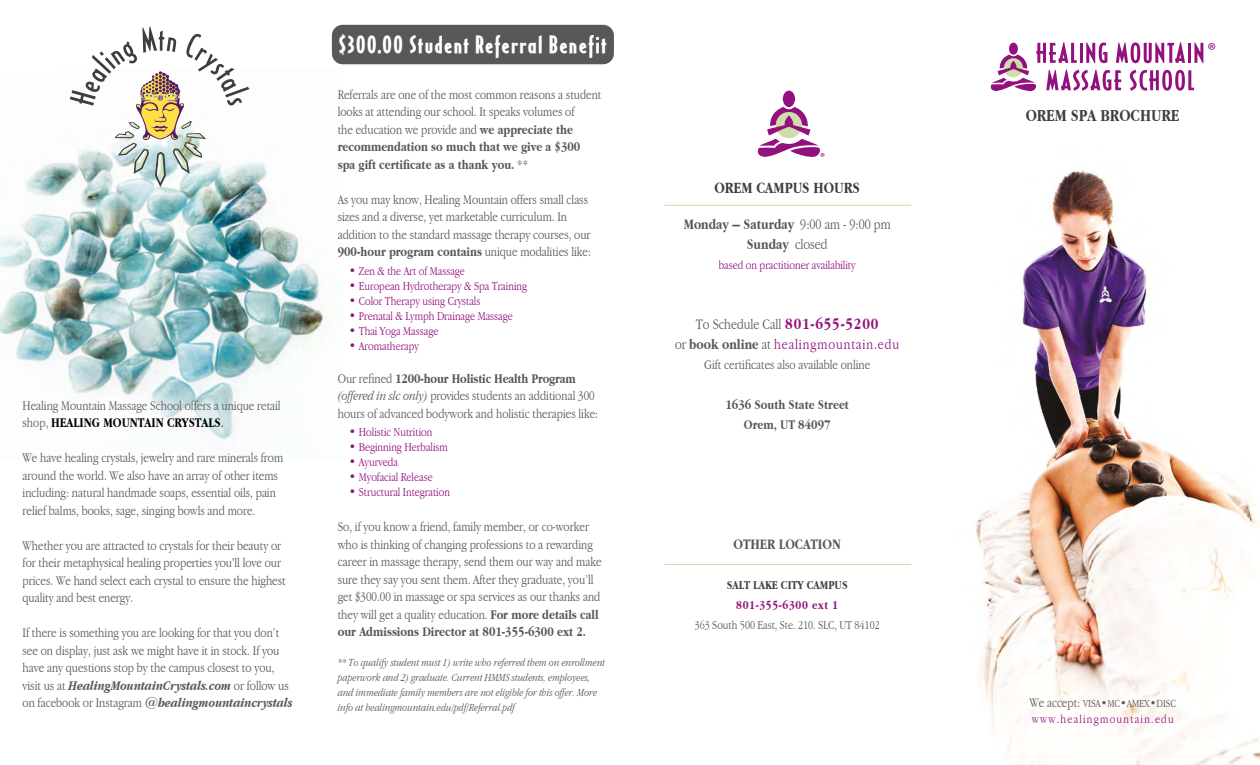
<style>
.page{position:relative;width:1260px;height:765px;background:#fff}
.page>*{position:absolute;margin:0;border:0;box-sizing:border-box;transform-origin:0 0}
.t1{font:700 26.25px "Casablanca RR Cond";letter-spacing:.075em;color:#fff}
.t2{font:20.5px "Myriad Pro";color:#93117e}
.t3{font:700 condensed 17.5px "Garamond";color:#3e3d40}
.t4{font:700 condensed 16.25px "Garamond";color:#3e3d40}
.t5{font:300 condensed 15px/20px "Garamond";letter-spacing:.06em;color:#93117e;text-align:center}
.t6{font:700 condensed 15px/20px "Garamond";color:#58585a;text-align:center}
.t7{font:300 condensed 13.75px/17.5px "Garamond";color:#58585a}
.t8{font:700 condensed 13.75px/20px "Garamond";color:#58585a;text-align:center}
.t9{font:300 condensed 12.5px "Garamond";color:#93117e}
.t10{font:300 condensed 12.5px "Garamond";color:#58585a}
.t11{font:300 condensed 12.5px "Garamond";letter-spacing:.1em;color:#93117e}
.t12{font:700 condensed 12.5px "Garamond";color:#3e3d40}
.t13{font:700 condensed 12.5px "Garamond";letter-spacing:.05em;color:#93117e}
.t14{font:11.88px "Myriad Pro";color:#93117e}
.t15{font:italic 300 condensed 11.25px/15px "Garamond";color:#58585a}
.t16{font:300 condensed 11.25px "Garamond";color:#58585a}
.s1{font-weight:700;color:#000}
.s2{color:#000}
.s3{font-weight:700;font-style:italic}
.s4{font-weight:700}
.s5{font-style:italic}
.s6{font-weight:300}
.s7{color:#58585a}
.s8{font-weight:700;font-size:16.25px}
.s9{font-weight:700;color:#58585a}
.s10{font-size:13.75px}
</style>
<div class="page">
<img style="left:975px;top:171px;width:285px;height:594px">
<svg style="left:990px;top:42px;width:213px;height:49px"></svg>
<div style="left:783px;top:91px;width:12px;height:16px;background:#93117e;border-radius:50%"></div>
<svg style="left:757px;top:107px;width:63px;height:50px"></svg>
<hr style="left:665px;top:205px;width:246px;height:1px;background:#d0dca9">
<hr style="left:665px;top:564px;width:246px;height:1px;background:#d0dca9">
<img style="left:0;top:162px;width:324px;height:219px">
<div style="left:332px;top:25px;width:282px;height:39px;background:#58585a;border-radius:11px"></div>
<svg style="left:70px;top:27px;width:180px;height:160px"></svg>
<p class="t7" style="left:23px;top:397px;width:260px">Healing Mountain Massage School offers a unique retail shop, <span class="s1">HEALING MOUNTAIN CRYSTALS</span><span class="s2">.</span></p>
<p class="t7" style="left:23px;top:449px;width:262px">We have healing crystals, jewelry and rare minerals from around the world. We also have an array of other items including: natural handmade soaps, essential oils, pain relief balms, books, sage, singing bowls and more.</p>
<p class="t7" style="left:23px;top:537px;width:265px">Whether you are attracted to crystals for their beauty or for their metaphysical healing properties you'll love our prices. We hand select each crystal to ensure the highest quality and best energy.</p>
<p class="t7" style="left:23px;top:624px;width:272px">If there is something you are looking for that you don’t see on display, just ask we might have it in stock. If you have any questions stop by the campus closest to you, visit us at <span class="s3">HealingMountainCrystals.com</span> or follow us on facebook or Instagram <span class="s3">@healingmountaincrystals</span></p>
<h1 class="t1" style="left:339px;top:30px;width:269px">$300.00 Student Referral Benefit</h1>
<p class="t7" style="left:338px;top:86px;width:265px">Referrals are one of the most common reasons a student looks at attending our school. It speaks volumes of<br>the education we provide and <span class="s4">we appreciate the recommendation so much that we give a $300<br>spa gift certificate as a thank you.</span> **</p>
<p class="t7" style="left:338px;top:191px;width:255px">As you may know, Healing Mountain offers small class sizes and a diverse, yet marketable curriculum. In addition to the standard massage therapy courses, our <span class="s4">900-hour program contains</span> unique modalities like:</p>
<p class="t9" style="left:349px;top:264px;width:117px">• Zen &amp; the Art of Massage</p>
<p class="t9" style="left:349px;top:279px;width:180px">• European Hydrotherapy &amp; Spa Training</p>
<p class="t9" style="left:349px;top:294px;width:133px">• Color Therapy using Crystals</p>
<p class="t9" style="left:349px;top:309px;width:165px">• Prenatal &amp; Lymph Drainage Massage</p>
<p class="t9" style="left:349px;top:324px;width:91px">• Thai Yoga Massage</p>
<p class="t9" style="left:349px;top:339px;width:72px">• Aromatherapy</p>
<p class="t7" style="left:338px;top:370px;width:262px">Our refined <span class="s4">1200-hour Holistic Health Program </span><span class="s5">(offered in slc only)</span> provides students an additional 300 hours of advanced bodywork and holistic therapies like:</p>
<p class="t9" style="left:349px;top:425px;width:85px">• Holistic Nutrition</p>
<p class="t9" style="left:349px;top:440px;width:100px">• Beginning Herbalism</p>
<p class="t9" style="left:349px;top:455px;width:51px">• Ayurveda</p>
<p class="t9" style="left:349px;top:470px;width:85px">• Myofacial Release</p>
<p class="t9" style="left:349px;top:485px;width:103px">• Structural Integration</p>
<p class="t7" style="left:338px;top:518px;width:265px">So, if you know a friend, family member, or co-worker who is thinking of changing professions to a rewarding career in massage therapy, send them our way and make sure they say you sent them. After they graduate, you’ll get $300.00 in massage or spa services as our thanks and they will get a quality education. <span class="s4">For more details call our Admissions Director at 801-355-6300 ext 2.</span></p>
<p class="t15" style="left:338px;top:655px;width:269px">** To qualify student must 1) write who referred them on enrollment paperwork and 2) graduate. Current HMMS students, employees, and immediate family members are not eligible for this offer. More info at healingmountain.edu/pdf/Referral.pdf</p>
<p class="t14" style="left:820px;top:150px;width:6px">®</p>
<p class="t4" style="left:715px;top:178px;width:147px">OREM CAMPUS HOURS</p>
<p class="t6" style="left:684px;top:214px;width:209px">Monday – Saturday <span class="s6">9:00 am - 9:00 pm<br></span>Sunday <span class="s6">closed</span></p>
<p class="t9" style="left:719px;top:258px;width:138px">based on practitioner availability</p>
<p class="t5" style="left:675px;top:314px;width:226px"><span class="s7">To Schedule Call</span> <span class="s8">801-655-5200<br></span><span class="s7">or</span> <span class="s9">book online</span> <span class="s7">at</span> healingmountain.edu</p>
<p class="t7" style="left:704px;top:356px;width:168px">Gift certificates also available online</p>
<p class="t8" style="left:725px;top:395px;width:125px">1636 South State Street<br>Orem, UT 84097</p>
<p class="t6" style="left:734px;top:534px;width:109px">OTHER LOCATION</p>
<p class="t12" style="left:727px;top:578px;width:122px">SALT LAKE CITY CAMPUS</p>
<p class="t13" style="left:736px;top:598px;width:103px">801-355-6300 ext 1</p>
<p class="t10" style="left:695px;top:618px;width:187px">363 South 500 East, Ste. 210. SLC, UT 84102</p>
<p class="t3" style="left:1026px;top:106px;width:155px">OREM SPA BROCHURE</p>
<h2 class="t2" style="left:1207px;top:37px;width:10px">®</h2>
<p class="t16" style="left:1029px;top:697px;width:148px"><span class="s10">We accept:</span> VISA•MC•AMEX•DISC</p>
<p class="t11" style="left:1032px;top:712px;width:144px">www.healingmountain.edu</p>
</div>
